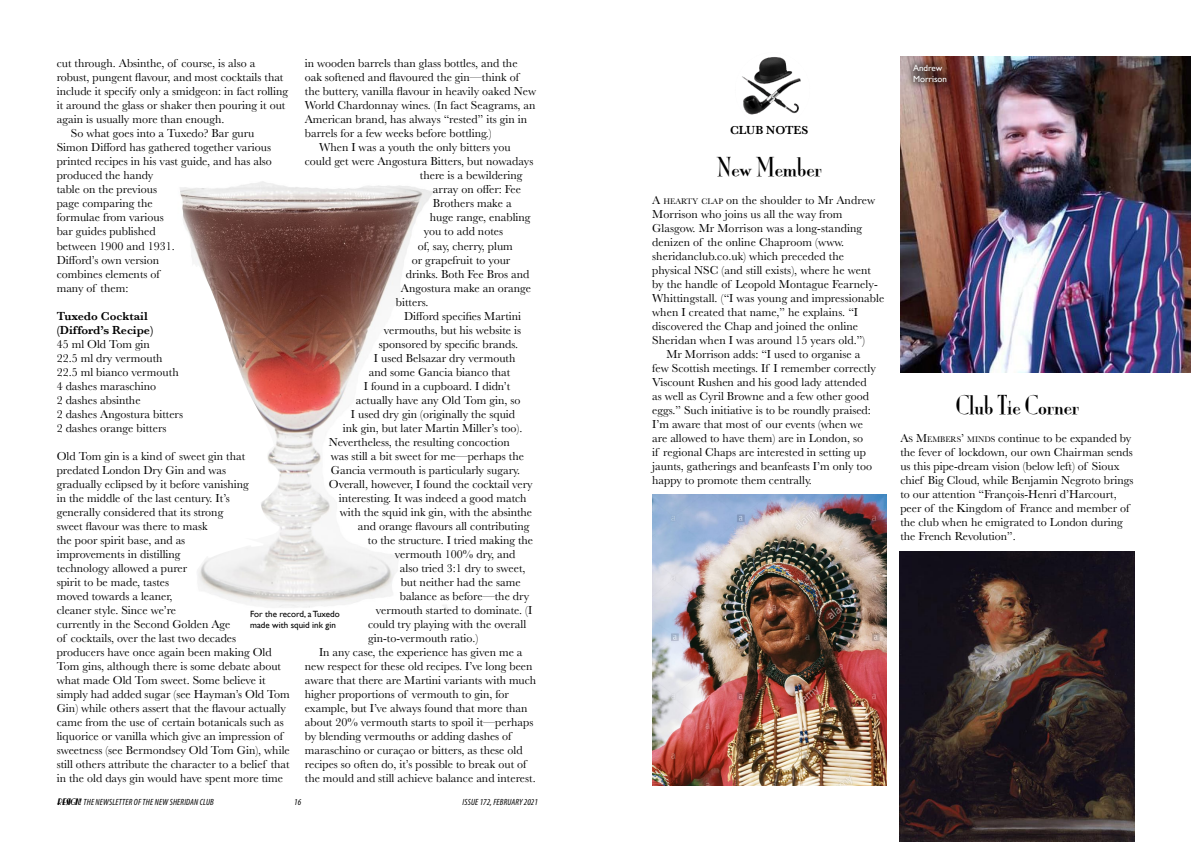
<style>
.page{position:relative;width:1191px;height:842px;background:#fff}
.page>*{position:absolute;margin:0;border:0;box-sizing:border-box;transform-origin:0 0}
.Headline{font:24px "Mona Lisa Solid ITCTT";color:#000}
.Body_text{font:12px/14px "Baskerville";color:#000}
.Body_text_NI{font:12px/14px "Baskerville";color:#000}
.Body_text-2{font:600 12px/14px "Baskerville";color:#000}
.Headline-2{font:600 12px "Baskerville";color:#000}
.t1{font:italic condensed 9px "Myriad Pro";letter-spacing:.02em;color:#000}
.Body_text-3{font:9px/10.8px "Gill Sans";color:#000}
.Picture_caption{font:9px/10.8px "Gill Sans";color:#fff}
.s1{font-family:"Nickerbocker";font-stretch:normal}
.s2{font-style:inherit}
.s3{font-size:8.4px}
</style>
<div class="page">
<img style="left:180px;top:181px;width:268px;height:431px">
<img style="left:742px;top:57px;width:59px;height:58px">
<img style="left:900px;top:57px;width:290px;height:316px">
<svg style="left:904px;top:57px;width:51px;height:34px;background:#7c554f"></svg>
<img style="left:652px;top:495px;width:234px;height:290px">
<img style="left:899px;top:552px;width:235px;height:290px">
<p class="Body_text" style="left:57px;top:57px;width:233px">cut through. Absinthe, of course, is also a robust, pungent flavour, and most cocktails that include it specify only a smidgeon: in fact rolling it around the glass or shaker then pouring it out again is usually more than enough.</p>
<p class="Body_text" style="left:57px;top:127px;width:217px;text-indent:14px">So what goes into a Tuxedo? Bar guru<br>Simon Difford has gathered together various printed recipes in his vast guide, and has also produced the handy<br>table on the previous<br>page comparing the<br>formulae from various<br>bar guides published<br>between 1900 and 1931.<br>Difford’s own version<br>combines elements of<br>many of them:</p>
<p class="Body_text-2" style="left:57px;top:308px;width:98px">Tuxedo Cocktail (Difford’s Recipe)</p>
<p class="Body_text" style="left:57px;top:337px;width:95px">45 ml Old Tom gin</p>
<p class="Body_text" style="left:57px;top:351px;width:107px">22.5 ml dry vermouth</p>
<p class="Body_text" style="left:57px;top:365px;width:123px">22.5 ml bianco vermouth</p>
<p class="Body_text" style="left:57px;top:379px;width:101px">4 dashes maraschino</p>
<p class="Body_text" style="left:57px;top:393px;width:85px">2 dashes absinthe</p>
<p class="Body_text" style="left:57px;top:407px;width:128px">2 dashes Angostura bitters</p>
<p class="Body_text" style="left:57px;top:421px;width:111px">2 dashes orange bitters</p>
<p class="Body_text" style="left:57px;top:449px;width:235px">Old Tom gin is a kind of sweet gin that predated London Dry Gin and was<br>gradually eclipsed by it before vanishing<br>in the middle of the last century. It’s<br>generally considered that its strong<br>sweet flavour was there to mask<br>the poor spirit base, and as<br>improvements in distilling<br>technology allowed a purer<br>spirit to be made, tastes<br>moved towards a leaner,<br>cleaner style. Since we’re<br>currently in the Second Golden Age<br>of cocktails, over the last two decades<br>producers have once again been making Old Tom gins, although there is some debate about what made Old Tom sweet. Some believe it simply had added sugar (see Hayman’s Old Tom Gin) while others assert that the flavour actually came from the use of certain botanicals such as liquorice or vanilla which give an impression of sweetness (see Bermondsey Old Tom Gin), while still others attribute the character to a belief that in the old days gin would have spent more time</p>
<p class="Body_text" style="left:305px;top:57px;width:233px">in wooden barrels than glass bottles, and the oak softened and flavoured the gin—think of the buttery, vanilla flavour in heavily oaked New World Chardonnay wines. (In fact Seagrams, an American brand, has always “rested” its gin in barrels for a few weeks before bottling.)</p>
<p class="Body_text" style="left:319px;top:141px;width:193px">When I was a youth the only bitters you</p>
<p class="Body_text" style="left:305px;top:155px;width:230px">could get were Angostura Bitters, but nowadays</p>
<p class="Body_text" style="left:420px;top:169px;width:104px">there is a bewildering</p>
<p class="Body_text" style="left:433px;top:183px;width:90px">array on offer: Fee</p>
<p class="Body_text" style="left:433px;top:197px;width:80px">Brothers make a</p>
<p class="Body_text" style="left:430px;top:211px;width:102px">huge range, enabling</p>
<p class="Body_text" style="left:424px;top:225px;width:81px">you to add notes</p>
<p class="Body_text" style="left:418px;top:239px;width:97px">of, say, cherry, plum</p>
<p class="Body_text" style="left:412px;top:253px;width:100px">or grapefruit to your</p>
<p class="Body_text" style="left:406px;top:267px;width:125px">drinks. Both Fee Bros and</p>
<p class="Body_text" style="left:401px;top:281px;width:132px">Angostura make an orange</p>
<p class="Body_text" style="left:396px;top:295px;width:34px">bitters.</p>
<p class="Body_text" style="left:404px;top:309px;width:119px">Difford specifies Martini</p>
<p class="Body_text" style="left:384px;top:323px;width:139px">vermouths, but his website is</p>
<p class="Body_text" style="left:379px;top:337px;width:141px">sponsored by specific brands.</p>
<p class="Body_text" style="left:374px;top:351px;width:143px">I used Belsazar dry vermouth</p>
<p class="Body_text" style="left:369px;top:365px;width:143px">and some Gancia bianco that</p>
<p class="Body_text" style="left:364px;top:379px;width:148px">I found in a cupboard. I didn’t</p>
<p class="Body_text" style="left:356px;top:393px;width:166px">actually have any Old Tom gin, so</p>
<p class="Body_text" style="left:351px;top:407px;width:166px">I used dry gin (originally the squid</p>
<p class="Body_text" style="left:343px;top:421px;width:181px">ink gin, but later Martin Miller’s too).</p>
<p class="Body_text" style="left:329px;top:435px;width:182px">Nevertheless, the resulting concoction</p>
<p class="Body_text" style="left:331px;top:449px;width:195px">was still a bit sweet for me—perhaps the</p>
<p class="Body_text" style="left:331px;top:463px;width:191px">Gancia vermouth is particularly sugary.</p>
<p class="Body_text" style="left:329px;top:477px;width:205px">Overall, however, I found the cocktail very</p>
<p class="Body_text" style="left:339px;top:491px;width:189px">interesting. It was indeed a good match</p>
<p class="Body_text" style="left:340px;top:505px;width:194px">with the squid ink gin, with the absinthe</p>
<p class="Body_text" style="left:358px;top:519px;width:173px">and orange flavours all contributing</p>
<p class="Body_text" style="left:368px;top:533px;width:167px">to the structure. I tried making the</p>
<p class="Body_text" style="left:395px;top:547px;width:122px">vermouth 100% dry, and</p>
<p class="Body_text" style="left:400px;top:561px;width:127px">also tried 3:1 dry to sweet,</p>
<p class="Body_text" style="left:401px;top:575px;width:121px">but neither had the same</p>
<p class="Body_text" style="left:400px;top:589px;width:131px">balance as before—the dry</p>
<p class="Body_text" style="left:376px;top:603px;width:158px">vermouth started to dominate. (I</p>
<p class="Body_text" style="left:368px;top:617px;width:160px">could try playing with the overall</p>
<p class="Body_text" style="left:368px;top:631px;width:112px">gin-to-vermouth ratio.)</p>
<p class="Body_text" style="left:305px;top:645px;width:233px;text-indent:14px">In any case, the experience has given me a new respect for these old recipes. I’ve long been aware that there are Martini variants with much higher proportions of vermouth to gin, for example, but I’ve always found that more than about 20% vermouth starts to spoil it—perhaps by blending vermouths or adding dashes of maraschino or curaçao or bitters, as these old recipes so often do, it’s possible to break out of the mould and still achieve balance and interest.</p>
<p class="Body_text-3" style="left:250px;top:609px;width:91px">For the record, a Tuxedo made with squid ink gin</p>
<p class="t1" style="left:57px;top:796px;width:159px"><span class="s1">RESIGN!</span>THE NEWSLETTER OF THE NEW SHERIDAN CLUB</p>
<p class="t1" style="left:294px;top:796px;width:8px">16</p>
<p class="t1" style="left:462px;top:796px;width:77px">ISSUE 172, FEBRUARY 2021</p>
<p class="Picture_caption" style="left:913px;top:63px;width:35px">Andrew<br>Morrison</p>
<p class="Headline-2" style="left:730px;top:123px;width:80px">CLUB NOTES</p>
<p class="Headline" style="left:717px;top:153px;width:106px">New Member</p>
<p class="Body_text_NI" style="left:652px;top:193px;width:234px"><span class="s2">A</span> <span class="s3">HEARTY CLAP</span> on the shoulder to Mr Andrew Morrison who joins us all the way from Glasgow. Mr Morrison was a long-standing denizen of the online Chaproom (www. sheridanclub.co.uk) which preceded the physical NSC (and still exists), where he went by the handle of Leopold Montague Fearnely-Whittingstall. (“I was young and impressionable when I created that name,” he explains. “I discovered the Chap and joined the online Sheridan when I was around 15 years old.”)</p>
<p class="Body_text_NI" style="left:652px;top:347px;width:225px;text-indent:14px">Mr Morrison adds: “I used to organise a few Scottish meetings. If I remember correctly Viscount Rushen and his good lady attended as well as Cyril Browne and a few other good eggs.” Such initiative is to be roundly praised:<br>I’m aware that most of our events (when we are allowed to have them) are in London, so<br>if regional Chaps are interested in setting up jaunts, gatherings and beanfeasts I’m only too happy to promote them centrally.</p>
<p class="Headline" style="left:955px;top:391px;width:125px">Club Tie Corner</p>
<p class="Body_text_NI" style="left:900px;top:431px;width:235px"><span class="s2">A</span><span class="s3">S</span> <span class="s2">M</span><span class="s3">EMBERS</span><span class="s2">’</span> <span class="s3">MINDS</span> continue to be expanded by the fever of lockdown, our own Chairman sends us this pipe-dream vision (below left) of Sioux chief Big Cloud, while Benjamin Negroto brings to our attention “François-Henri d’Harcourt, peer of the Kingdom of France and member of the club when he emigrated to London during the French Revolution”.</p>
</div>
